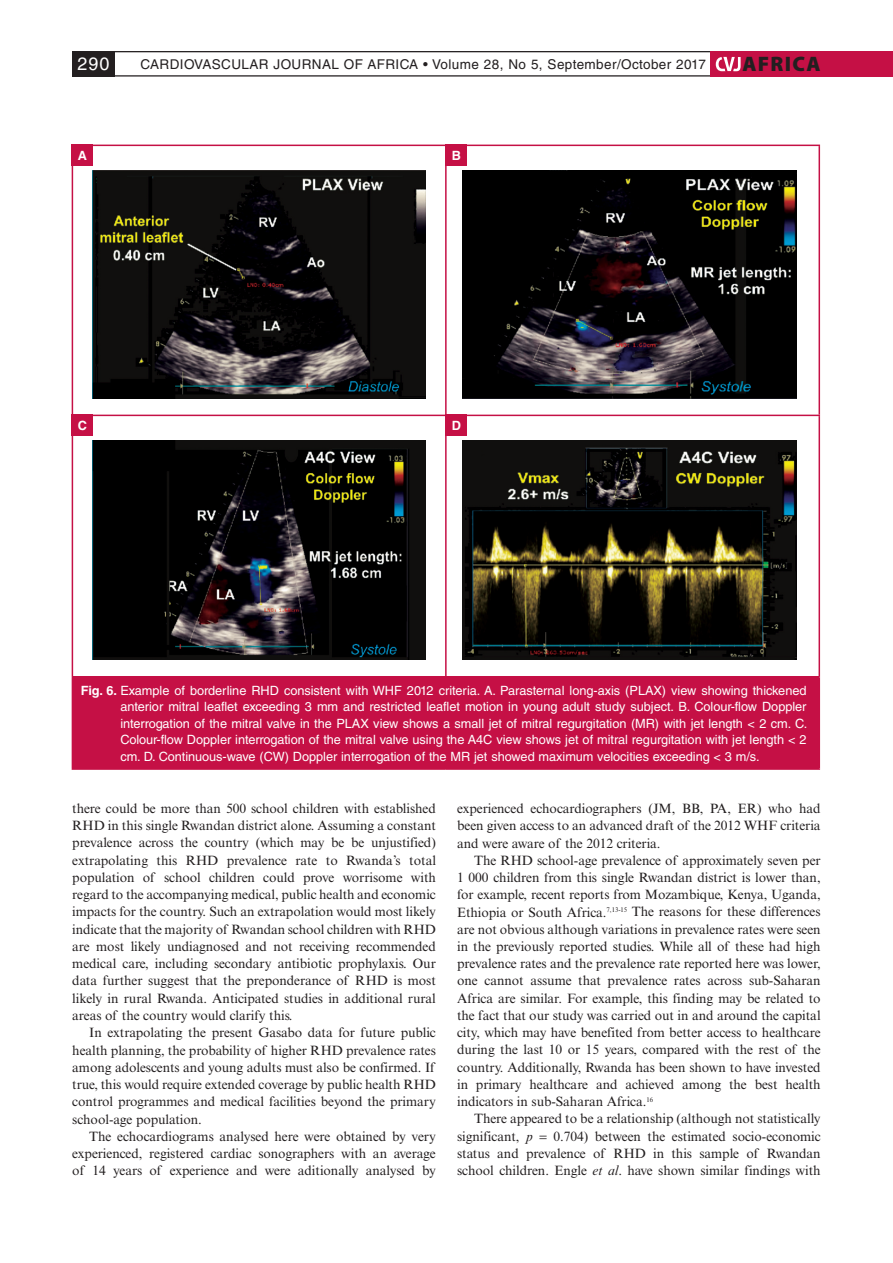
<style>
.page{position:relative;width:893px;height:1263px;background:#fff}
.page>*{position:absolute;margin:0;border:0;box-sizing:border-box;transform-origin:0 0}
.t1{font:900 21px "Myriad Pro";letter-spacing:.06em;color:#231f20}
.t2{font:18px "Helvetica LT Std";color:#fff}
.t3{font:13.5px/17.2px "Times New Roman MT Std";letter-spacing:-.005em;color:#231f20;text-align:justify}
.t4{font:13.5px "Helvetica LT Std";letter-spacing:.03em;color:#231f20}
.t5{font:12.75px/16.5px "Helvetica LT Std";letter-spacing:-.005em;color:#fff;text-align:justify}
.t6{font:700 12.75px "Helvetica LT Std";color:#fff}
.s1{font-weight:700}
.s2{font-style:italic}
</style>
<div class="page">
<div style="left:72px;top:51px;width:43px;height:26px;background:#231f20"></div>
<hr style="left:72px;top:51px;width:749px;height:1px;background:#231f20">
<hr style="left:72px;top:75px;width:749px;height:2px;background:#231f20">
<div style="left:711px;top:51px;width:182px;height:26px;background:#c51045"></div>
<svg style="left:716px;top:57px;width:25px;height:14px"></svg>
<div style="left:72px;top:677px;width:747px;height:92px;background:#c51045"></div>
<hr style="left:818px;top:678px;width:2px;height:90px;background:#c51045">
<hr style="left:72px;top:768px;width:374px;height:2px;background:#c51045">
<hr style="left:446px;top:768px;width:374px;height:2px;background:#c51045">
<hr style="left:72px;top:145px;width:374px;height:1px;background:#c51045">
<hr style="left:72px;top:146px;width:1px;height:269px;background:#c51045">
<hr style="left:446px;top:145px;width:374px;height:1px;background:#c51045">
<hr style="left:445px;top:146px;width:2px;height:269px;background:#c51045">
<hr style="left:818px;top:146px;width:2px;height:269px;background:#c51045">
<hr style="left:72px;top:415px;width:374px;height:1px;background:#c51045">
<hr style="left:72px;top:416px;width:1px;height:260px;background:#c51045">
<hr style="left:446px;top:415px;width:374px;height:1px;background:#c51045">
<hr style="left:445px;top:416px;width:2px;height:260px;background:#c51045">
<hr style="left:818px;top:416px;width:2px;height:260px;background:#c51045">
<hr style="left:72px;top:676px;width:374px;height:2px;background:#c51045">
<hr style="left:446px;top:676px;width:374px;height:2px;background:#c51045">
<img style="left:92px;top:171px;width:334px;height:227px">
<img style="left:463px;top:171px;width:333px;height:227px">
<img style="left:92px;top:441px;width:334px;height:219px">
<img style="left:463px;top:441px;width:333px;height:219px">
<div style="left:72px;top:145px;width:21px;height:21px;background:#c51045"></div>
<div style="left:72px;top:415px;width:21px;height:21px;background:#c51045"></div>
<div style="left:446px;top:145px;width:21px;height:21px;background:#c51045"></div>
<div style="left:446px;top:415px;width:21px;height:21px;background:#c51045"></div>
<p class="t2" style="left:78px;top:53px;width:33px">290</p>
<p class="t4" style="left:141px;top:57px;width:567px">CARDIOVASCULAR JOURNAL OF AFRICA • Volume 28, No 5, September/October 2017</p>
<h1 class="t1" style="left:742px;top:50px;width:80px">AFRICA</h1>
<p class="t6" style="left:78px;top:148px;width:11px">A</p>
<p class="t6" style="left:78px;top:418px;width:11px">C</p>
<p class="t6" style="left:452px;top:148px;width:11px">B</p>
<p class="t6" style="left:452px;top:418px;width:11px">D</p>
<p class="t5" style="left:120px;top:682px;width:688px;text-indent:-39px"><span class="s1">Fig. 6.</span> Example of borderline RHD consistent with WHF 2012 criteria. A. Parasternal long-axis (PLAX) view showing thickened anterior mitral leaflet exceeding 3 mm and restricted leaflet motion in young adult study subject. B. Colour-flow Doppler interrogation of the mitral valve in the PLAX view shows a small jet of mitral regurgitation (MR) with jet length &lt; 2 cm. C.<br>Colour-flow Doppler interrogation of the mitral valve using the A4C view shows jet of mitral regurgitation with jet length &lt; 2 cm. D. Continuous-wave (CW) Doppler interrogation of the MR jet showed maximum velocities exceeding &lt; 3 m/s.</p>
<p class="t3" style="left:72px;top:800px;width:365px">there could be more than 500 school children with established</p>
<p class="t3" style="left:72px;top:817px;width:365px">RHD in this single Rwandan district alone. Assuming a constant</p>
<p class="t3" style="left:72px;top:834px;width:365px">prevalence across the country (which may be be unjustified)</p>
<p class="t3" style="left:72px;top:851px;width:365px">extrapolating this RHD prevalence rate to Rwanda’s total</p>
<p class="t3" style="left:72px;top:869px;width:365px">population of school children could prove worrisome with</p>
<p class="t3" style="left:72px;top:886px;width:365px">regard to the accompanying medical, public health and economic</p>
<p class="t3" style="left:72px;top:903px;width:365px">impacts for the country. Such an extrapolation would most likely</p>
<p class="t3" style="left:72px;top:920px;width:365px">indicate that the majority of Rwandan school children with RHD</p>
<p class="t3" style="left:72px;top:938px;width:365px">are most likely undiagnosed and not receiving recommended</p>
<p class="t3" style="left:72px;top:955px;width:365px">medical care, including secondary antibiotic prophylaxis. Our</p>
<p class="t3" style="left:72px;top:972px;width:365px">data further suggest that the preponderance of RHD is most</p>
<p class="t3" style="left:72px;top:989px;width:365px">likely in rural Rwanda. Anticipated studies in additional rural</p>
<p class="t3" style="left:72px;top:1007px;width:222px">areas of the country would clarify this.</p>
<p class="t3" style="left:89px;top:1024px;width:348px">In extrapolating the present Gasabo data for future public</p>
<p class="t3" style="left:72px;top:1041px;width:365px">health planning, the probability of higher RHD prevalence rates</p>
<p class="t3" style="left:72px;top:1058px;width:364px">among adolescents and young adults must also be confirmed. If</p>
<p class="t3" style="left:72px;top:1076px;width:365px">true, this would require extended coverage by public health RHD</p>
<p class="t3" style="left:72px;top:1093px;width:365px">control programmes and medical facilities beyond the primary</p>
<p class="t3" style="left:72px;top:1110px;width:131px">school-age population.</p>
<p class="t3" style="left:89px;top:1127px;width:348px">The echocardiograms analysed here were obtained by very</p>
<p class="t3" style="left:72px;top:1145px;width:365px">experienced, registered cardiac sonographers with an average</p>
<p class="t3" style="left:72px;top:1162px;width:365px">of 14 years of experience and were aditionally analysed by</p>
<p class="t3" style="left:457px;top:800px;width:365px">experienced echocardiographers (JM, BB, PA, ER) who had</p>
<p class="t3" style="left:457px;top:817px;width:365px">been given access to an advanced draft of the 2012 WHF criteria</p>
<p class="t3" style="left:457px;top:834px;width:205px">and were aware of the 2012 criteria.</p>
<p class="t3" style="left:474px;top:851px;width:348px">The RHD school-age prevalence of approximately seven per</p>
<p class="t3" style="left:457px;top:869px;width:365px">1 000 children from this single Rwandan district is lower than,</p>
<p class="t3" style="left:457px;top:886px;width:365px">for example, recent reports from Mozambique, Kenya, Uganda,</p>
<p class="t3" style="left:457px;top:903px;width:365px">Ethiopia or South Africa.<sup>7,13-15</sup> The reasons for these differences</p>
<p class="t3" style="left:457px;top:920px;width:365px">are not obvious although variations in prevalence rates were seen</p>
<p class="t3" style="left:457px;top:938px;width:365px">in the previously reported studies. While all of these had high</p>
<p class="t3" style="left:457px;top:955px;width:365px">prevalence rates and the prevalence rate reported here was lower,</p>
<p class="t3" style="left:457px;top:972px;width:365px">one cannot assume that prevalence rates across sub-Saharan</p>
<p class="t3" style="left:457px;top:989px;width:365px">Africa are similar. For example, this finding may be related to</p>
<p class="t3" style="left:457px;top:1007px;width:365px">the fact that our study was carried out in and around the capital</p>
<p class="t3" style="left:457px;top:1024px;width:365px">city, which may have benefited from better access to healthcare</p>
<p class="t3" style="left:457px;top:1041px;width:365px">during the last 10 or 15 years, compared with the rest of the</p>
<p class="t3" style="left:457px;top:1058px;width:365px">country. Additionally, Rwanda has been shown to have invested</p>
<p class="t3" style="left:457px;top:1076px;width:365px">in primary healthcare and achieved among the best health</p>
<p class="t3" style="left:457px;top:1093px;width:197px">indicators in sub-Saharan Africa.<sup>16</sup></p>
<p class="t3" style="left:474px;top:1110px;width:348px">There appeared to be a relationship (although not statistically</p>
<p class="t3" style="left:457px;top:1127px;width:77px">significant, <span class="s2">p</span></p>
<p class="t3" style="left:457px;top:1127px;width:365px;text-indent:96px">0.704) between the estimated socio-economic status and prevalence of RHD in this sample of Rwandan school children. Engle <span class="s2">et al</span>. have shown similar findings with</p>
</div>
